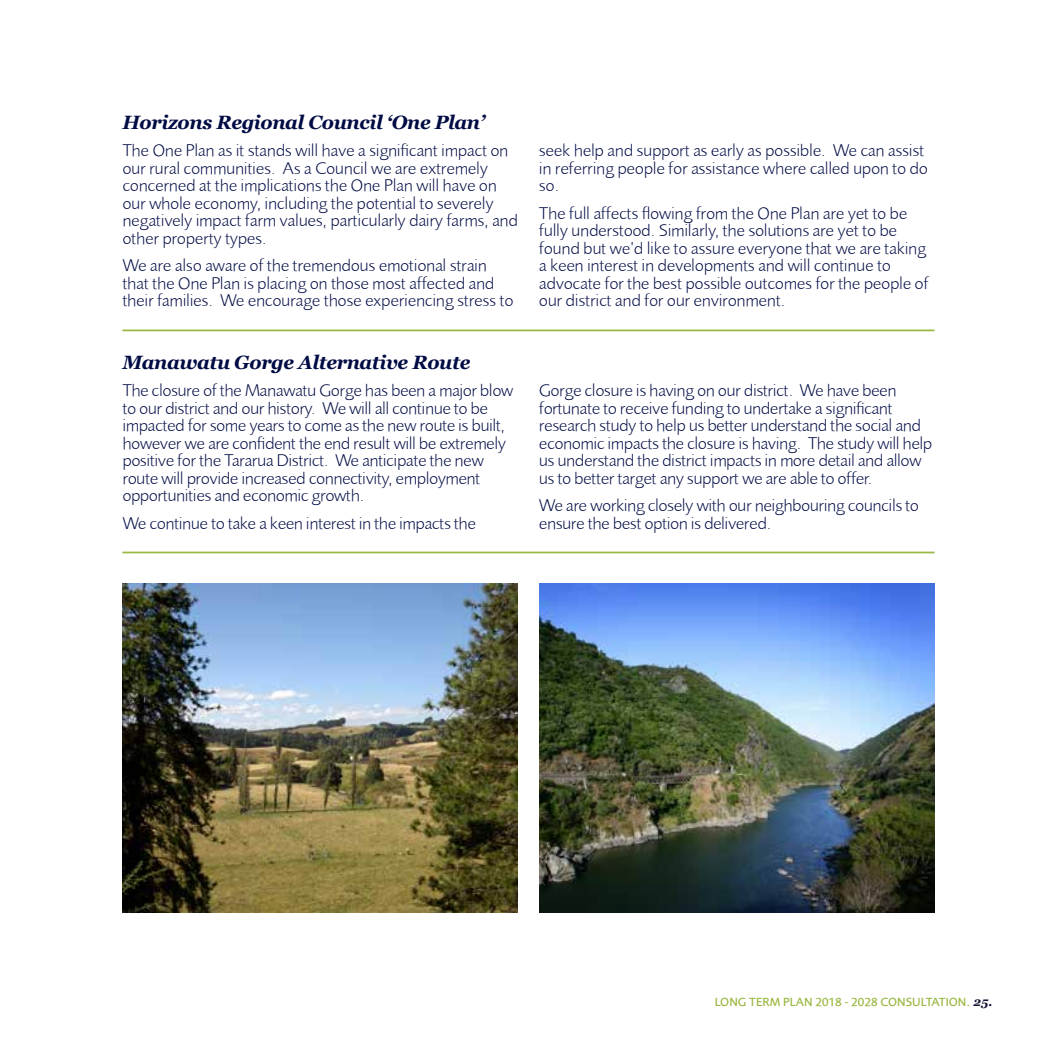
<style>
.page{position:relative;width:1042px;height:1042px;background:#fff}
.page>*{position:absolute;margin:0;border:0;box-sizing:border-box;transform-origin:0 0}
.t1{font:italic 700 19.25px "Georgia";letter-spacing:-.02em;color:#000b44}
.t2{font:300 17.5px/17.5px "Foundry Sans";letter-spacing:-.01em;color:#000b44}
.t3{font:500 12.25px "Foundry Sans";color:#9ab942}
.s1{font-family:"Georgia";font-weight:700;font-style:italic;color:#151435}
</style>
<div class="page">
<hr style="left:122px;top:329px;width:812px;height:2px;background:#9ab942">
<hr style="left:122px;top:551px;width:812px;height:2px;background:#9ab942">
<img style="left:122px;top:584px;width:396px;height:329px">
<img style="left:539px;top:584px;width:395px;height:329px">
<p class="t1" style="left:122px;top:108px;width:364px">Horizons Regional Council ‘One Plan’</p>
<p class="t2" style="left:122px;top:142px;width:397px">The One Plan as it stands will have a significant impact on our rural communities. As a Council we are extremely concerned at the implications the One Plan will have on our whole economy, including the potential to severely negatively impact farm values, particularly dairy farms, and other property types.</p>
<p class="t2" style="left:122px;top:257px;width:392px">We are also aware of the tremendous emotional strain that the One Plan is placing on those most affected and their families. We encourage those experiencing stress to</p>
<p class="t1" style="left:122px;top:348px;width:350px">Manawatu Gorge Alternative Route</p>
<p class="t2" style="left:122px;top:381px;width:392px">The closure of the Manawatu Gorge has been a major blow to our district and our history. We will all continue to be impacted for some years to come as the new route is built, however we are confident the end result will be extremely positive for the Tararua District. We anticipate the new route will provide increased connectivity, employment opportunities and economic growth.</p>
<p class="t2" style="left:122px;top:514px;width:355px">We continue to take a keen interest in the impacts the</p>
<p class="t2" style="left:539px;top:142px;width:390px">seek help and support as early as possible. We can assist in referring people for assistance where called upon to do so.</p>
<p class="t2" style="left:539px;top:204px;width:391px">The full affects flowing from the One Plan are yet to be fully understood. Similarly, the solutions are yet to be found but we’d like to assure everyone that we are taking a keen interest in developments and will continue to advocate for the best possible outcomes for the people of our district and for our environment.</p>
<p class="t2" style="left:539px;top:381px;width:395px">Gorge closure is having on our district. We have been fortunate to receive funding to undertake a significant research study to help us better understand the social and economic impacts the closure is having. The study will help us understand the district impacts in more detail and allow us to better target any support we are able to offer.</p>
<p class="t2" style="left:539px;top:496px;width:381px">We are working closely with our neighbouring councils to ensure the best option is delivered.</p>
<p class="t3" style="left:715px;top:995px;width:279px">LONG TERM PLAN 2018 - 2028 CONSULTATION. <span class="s1">25.</span></p>
</div>
